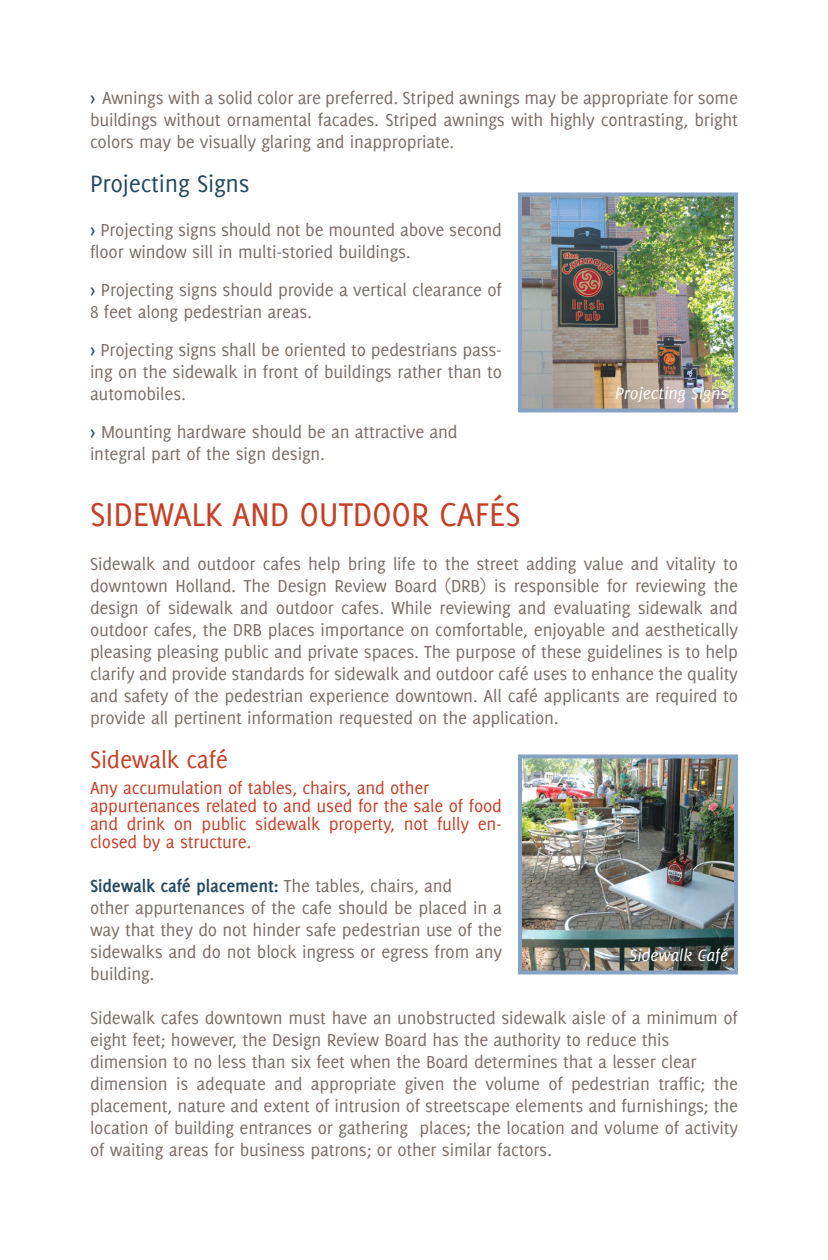
<style>
.page{position:relative;width:828px;height:1260px;background:#fff}
.page>*{position:absolute;margin:0;border:0;box-sizing:border-box;transform-origin:0 0}
.t1{font:36px "Delicious";letter-spacing:-.01em;color:#c63f27}
.t2{font:26px "Delicious";letter-spacing:-.01em;color:#254960}
.t3{font:26px "Delicious";letter-spacing:-.01em;color:#c63f27}
.t4{font:19px/22px "Delicious";letter-spacing:-.01em;color:#7c6d65;text-align:justify}
.t5{font:19px/18px "Delicious";letter-spacing:-.01em;color:#c63f27;text-align:justify}
.t6{font:700 19px "Delicious";letter-spacing:-.01em;color:#254960}
.t7{font:italic 18px "Delicious";color:#fff}
.s1{font-family:"Meta";color:#254960}
.s2{font-weight:400;color:#7c6d65}
</style>
<div class="page">
<img style="left:523px;top:759px;width:210px;height:210px">
<div style="left:518px;top:754px;width:220px;height:220px;border:4px solid #87a3c4"></div>
<img style="left:523px;top:197px;width:210px;height:210px">
<div style="left:518px;top:192px;width:220px;height:220px;border:4px solid #87a3c4"></div>
<p class="t4" style="left:90px;top:87px;width:650px"><span class="s1">›</span> Awnings with a solid color are preferred. Striped awnings may be appropriate for some buildings without ornamental facades. Striped awnings with highly contrasting, bright colors may be visually glaring and inappropriate.</p>
<p class="t2" style="left:90px;top:169px;width:161px">Projecting Signs</p>
<p class="t4" style="left:90px;top:219px;width:413px"><span class="s1">›</span> Projecting signs should not be mounted above second floor window sill in multi-storied buildings.</p>
<p class="t4" style="left:90px;top:279px;width:414px"><span class="s1">›</span> Projecting signs should provide a vertical clearance of<br>8 feet along pedestrian areas.</p>
<p class="t4" style="left:90px;top:339px;width:414px"><span class="s1">›</span> Projecting signs shall be oriented to pedestrians pass&shy;ing on the sidewalk in front of buildings rather than to automobiles.</p>
<p class="t4" style="left:90px;top:421px;width:369px"><span class="s1">›</span> Mounting hardware should be an attractive and</p>
<p class="t4" style="left:90px;top:443px;width:237px">integral part of the sign design.</p>
<p class="t1" style="left:90px;top:494px;width:432px">SIDEWALK AND OUTDOOR CAFÉS</p>
<p class="t4" style="left:90px;top:553px;width:650px">Sidewalk and outdoor cafes help bring life to the street adding value and vitality to downtown Holland. The Design Review Board (DRB) is responsible for reviewing the design of sidewalk and outdoor cafes. While reviewing and evaluating sidewalk and outdoor cafes, the DRB places importance on comfortable, enjoyable and aesthetically pleasing pleasing public and private spaces. The purpose of these guidelines is to help clarify and provide standards for sidewalk and outdoor café uses to enhance the quality and safety of the pedestrian experience downtown. All café applicants are required to provide all pertinent information requested on the application.</p>
<p class="t3" style="left:90px;top:745px;width:140px">Sidewalk café</p>
<p class="t5" style="left:90px;top:779px;width:341px">Any accumulation of tables, chairs, and other</p>
<p class="t5" style="left:90px;top:797px;width:414px">appurtenances related to and used for the sale of food and drink on public sidewalk property, not fully en&shy;closed by a structure.</p>
<p class="t6" style="left:90px;top:875px;width:364px">Sidewalk café placement: <span class="s2">The tables, chairs, and</span></p>
<p class="t4" style="left:90px;top:897px;width:414px">other appurtenances of the cafe should be placed in a way that they do not hinder safe pedestrian use of the sidewalks and do not block ingress or egress from any building.</p>
<p class="t4" style="left:90px;top:1007px;width:650px">Sidewalk cafes downtown must have an unobstructed sidewalk aisle of a minimum of eight feet; however, the Design Review Board has the authority to reduce this</p>
<p class="t4" style="left:90px;top:1051px;width:608px">dimension to no less than six feet when the Board determines that a lesser clear</p>
<p class="t4" style="left:90px;top:1073px;width:650px">dimension is adequate and appropriate given the volume of pedestrian traffic; the placement, nature and extent of intrusion of streetscape elements and furnishings; the location of building entrances or gathering places; the location and volume of activity of waiting areas for business patrons; or other similar factors.</p>
<p class="t7" style="left:615px;top:383px;width:114px">Projecting Signs</p>
<p class="t7" style="left:630px;top:945px;width:100px">Sidewalk Café</p>
</div>
